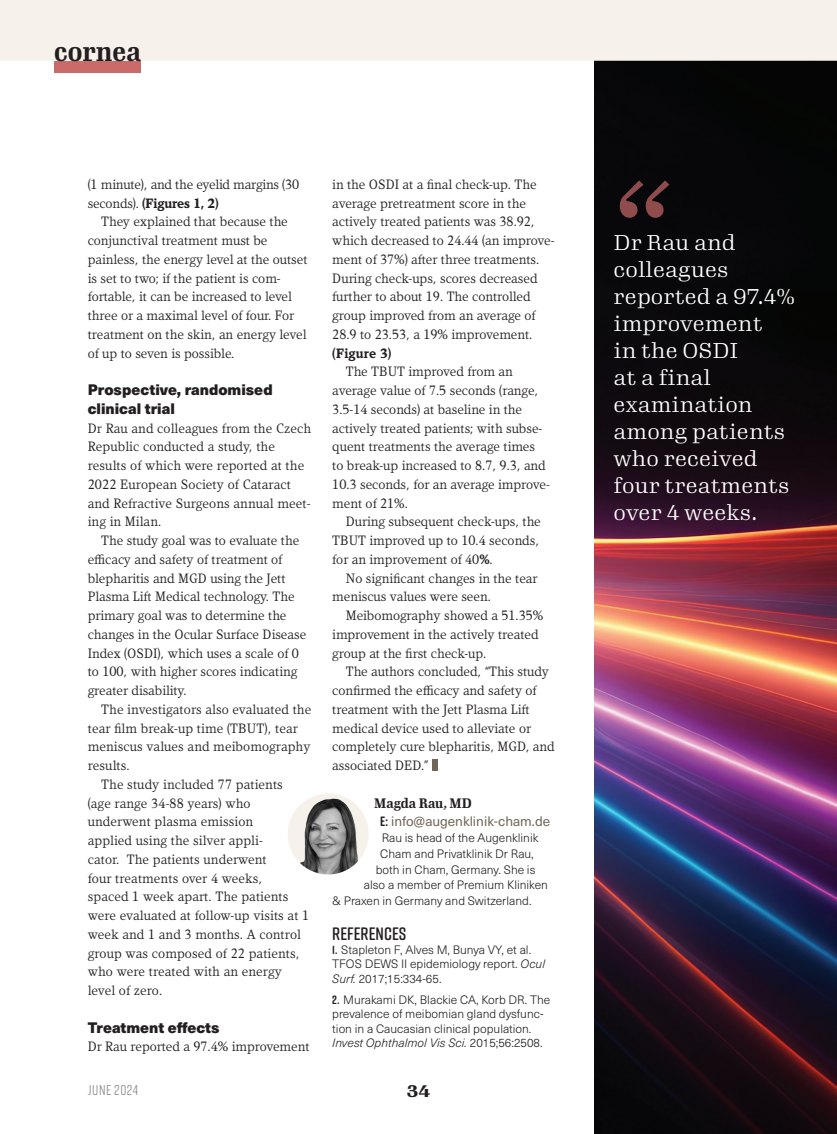
<style>
.page{position:relative;width:837px;height:1134px;background:#fff}
.page>*{position:absolute;margin:0;border:0;box-sizing:border-box;transform-origin:0 0}
.t1{font:300 135px "Gimlet Text";color:#cb6a69}
.t2{font:700 27px "Gimlet Text Compressed";color:#231f20}
.Pull_Quote{font:300 21px/27px "Gimlet Text";color:#fff}
.References_Head{font:600 18px "Rift Soft";color:#231f20}
.t3{font:900 16.5px "Gimlet Text";color:#231f20}
.Subhead{font:900 15px/18.8px "Neue Haas Unica W1 G";color:#231f20}
.t4{font:14.25px "Rift Soft";letter-spacing:.04em;color:#808285}
.Body_Copy{font:13.8px/18.8px "Kandal";color:#231f20}
.Body_Copy_No_Indent{font:13.8px/18.8px "Kandal";color:#231f20}
.Bio_Email{font:13.5px "Neue Haas Unica W1 G";color:#6e6757}
.Bio_Author_Name{font:700 13.5px "Gimlet Text Compressed";color:#231f20}
.References{font:300 12px/14.4px "Neue Haas Unica W1 G";color:#231f20}
.Bio_Description{font:300 12px "Neue Haas Unica W1 G";color:#231f20}
.s1{font-weight:700}
.s2{font-family:"Rift Soft";font-weight:700;color:#231f20}
.s3{font-family:"Rift Soft";font-weight:700}
.s4{font-style:italic}
</style>
<div class="page">
<div style="left:432px;top:759px;width:6px;height:11px;background:#6e6757"></div>
<img style="left:288px;top:793px;width:81px;height:81px;border-radius:40px">
<img style="left:595px;top:61px;width:242px;height:1073px">
<div style="left:0;top:0;width:837px;height:61px;background:#f6f2eb"></div>
<div style="left:54px;top:62px;width:87px;height:11px;background:#cb6a69"></div>
<p class="t2" style="left:54px;top:33px;width:88px">cornea</p>
<p class="Body_Copy_No_Indent" style="left:88px;top:175px;width:213px">(1 minute), and the eyelid margins (30 seconds). <span class="s1">(Figures 1, 2)</span></p>
<p class="Body_Copy" style="left:88px;top:212px;width:221px;text-indent:14px">They explained that because the conjunctival treatment must be painless, the energy level at the outset is set to two; if the patient is com&shy;fortable, it can be increased to level three or a maximal level of four. For treatment on the skin, an energy level of up to seven is possible.</p>
<p class="Subhead" style="left:88px;top:379px;width:186px">Prospective, randomised clinical trial</p>
<p class="Body_Copy_No_Indent" style="left:88px;top:419px;width:225px">Dr Rau and colleagues from the Czech<br>Republic conducted a study, the results of which were reported at the<br>2022 European Society of Cataract and Refractive Surgeons annual meet&shy;ing in Milan.</p>
<p class="Body_Copy" style="left:88px;top:531px;width:220px;text-indent:14px">The study goal was to evaluate the efficacy and safety of treatment of blepharitis and MGD using the Jett Plasma Lift Medical technology. The primary goal was to determine the changes in the Ocular Surface Disease Index (OSDI), which uses a scale of 0 to 100, with higher scores indicating greater disability.</p>
<p class="Body_Copy" style="left:88px;top:700px;width:225px;text-indent:14px">The investigators also evaluated the tear film break-up time (TBUT), tear meniscus values and meibomography results.</p>
<p class="Body_Copy" style="left:88px;top:775px;width:223px;text-indent:14px">The study included 77 patients (age range 34-88 years) who underwent plasma emission<br>applied using the silver appli-<br>cator. The patients underwent<br>four treatments over 4 weeks,<br>spaced 1 week apart. The patients were evaluated at follow-up visits at 1 week and 1 and 3 months. A control group was composed of 22 patients, who were treated with an energy level of zero.</p>
<p class="Subhead" style="left:88px;top:1017px;width:133px">Treatment effects</p>
<p class="Body_Copy_No_Indent" style="left:88px;top:1037px;width:223px">Dr Rau reported a 97.4% improvement</p>
<p class="Body_Copy_No_Indent" style="left:332px;top:175px;width:224px">in the OSDI at a final check-up. The average pretreatment score in the actively treated patients was 38.92, which decreased to 24.44 (an improve&shy;ment of 37%) after three treatments.<br>During check-ups, scores decreased further to about 19. The controlled group improved from an average of<br>28.9 to 23.53, a 19% improvement. <span class="s1">(Figure 3)</span></p>
<p class="Body_Copy" style="left:332px;top:362px;width:219px;text-indent:14px">The TBUT improved from an average value of 7.5 seconds (range,<br>3.5-14 seconds) at baseline in the actively treated patients; with subse&shy;quent treatments the average times<br>to break-up increased to 8.7, 9.3, and<br>10.3 seconds, for an average improve&shy;ment of 21%.</p>
<p class="Body_Copy" style="left:332px;top:512px;width:210px;text-indent:14px">During subsequent check-ups, the<br>TBUT improved up to 10.4 seconds, for an improvement of 40<span class="s1">%</span>.</p>
<p class="Body_Copy" style="left:332px;top:569px;width:207px;text-indent:14px">No significant changes in the tear meniscus values were seen.</p>
<p class="Body_Copy" style="left:332px;top:606px;width:212px;text-indent:14px">Meibomography showed a 51.35% improvement in the actively treated group at the first check-up.</p>
<p class="Body_Copy" style="left:332px;top:662px;width:224px;text-indent:14px">The authors concluded, “This study confirmed the efficacy and safety of treatment with the Jett Plasma Lift medical device used to alleviate or completely cure blepharitis, MGD, and associated DED.”</p>
<p class="Bio_Author_Name" style="left:374px;top:793px;width:99px">Magda Rau, MD</p>
<p class="Bio_Email" style="left:380px;top:812px;width:171px"><span class="s2">E:</span> info@augenklinik-cham.de</p>
<p class="Bio_Description" style="left:382px;top:829px;width:158px">Rau is head of the Augenklinik</p>
<p class="Bio_Description" style="left:380px;top:845px;width:155px">Cham and Privatklinik Dr Rau,</p>
<p class="Bio_Description" style="left:376px;top:861px;width:161px">both in Cham, Germany. She is</p>
<p class="Bio_Description" style="left:364px;top:876px;width:186px">also a member of Premium Kliniken</p>
<p class="Bio_Description" style="left:332px;top:892px;width:201px">&amp; Praxen in Germany and Switzerland.</p>
<p class="References_Head" style="left:332px;top:920px;width:75px">REFERENCES</p>
<p class="References" style="left:332px;top:942px;width:214px"><span class="s3">1.</span> Stapleton F, Alves M, Bunya VY, et al.<br>TFOS DEWS II epidemiology report. <span class="s4">Ocul<br>Surf.</span> 2017;15:334-65.</p>
<p class="References" style="left:332px;top:992px;width:220px"><span class="s3">2.</span> Murakami DK, Blackie CA, Korb DR. The prevalence of meibomian gland dysfunc&shy;tion in a Caucasian clinical population.<br><span class="s4">Invest Ophthalmol Vis Sci.</span> 2015;56:2508.</p>
<p class="t4" style="left:88px;top:1080px;width:52px">JUNE 2024</p>
<p class="t3" style="left:407px;top:1079px;width:25px">34</p>
<h1 class="t1" style="left:611px;top:140px;width:67px">“</h1>
<p class="Pull_Quote" style="left:614px;top:228px;width:183px">Dr Rau and colleagues reported a 97.4% improvement<br>in the OSDI<br>at a final examination among patients who received four treatments over 4 weeks.</p>
</div>
